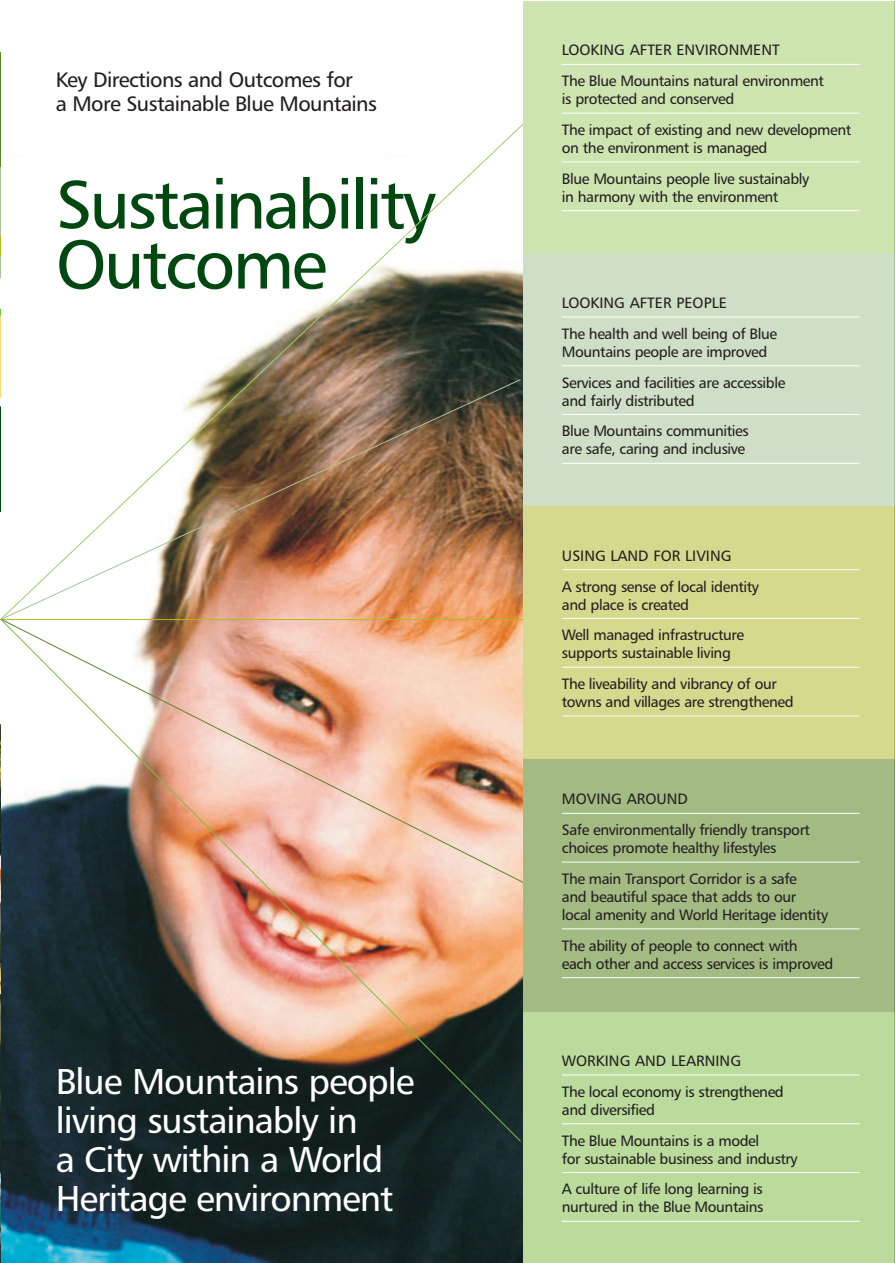
<style>
.page{position:relative;width:895px;height:1263px;background:#fff}
.page>*{position:absolute;margin:0;border:0;box-sizing:border-box;transform-origin:0 0}
.t1{font:69px/60px "Humanist 777 BT Roman B";letter-spacing:-.04em;color:#004710}
.t2{font:36px/39px "Humanist 777 BT Roman B";letter-spacing:-.03em;color:#fff}
.t3{font:21px/24px "Humanist 777 BT Roman B";letter-spacing:-.03em;color:#231f20}
.t4{font:15px/30.8px "Humanist 777 BT Roman B";letter-spacing:-.03em;color:#231f20}
</style>
<div class="page">
<img style="left:1px;top:883px;width:522px;height:380px">
<hr style="left:893px;top:254px;width:2px;height:252px;background:#a9c399">
<hr style="left:893px;top:506px;width:2px;height:253px;background:#b0bb1d">
<hr style="left:893px;top:1px;width:2px;height:253px;background:#9fce66">
<svg style="left:0;top:52px;width:1px;height:67px"></svg>
<hr style="left:893px;top:759px;width:2px;height:253px;background:#779948">
<hr style="left:893px;top:1012px;width:2px;height:251px;background:#79c142">
<svg style="left:0;top:119px;width:523px;height:499px"></svg>
<img style="left:0;top:378px;width:521px;height:240px">
<img style="left:0;top:618px;width:522px;height:524px">
<div style="left:523px;top:254px;width:370px;height:252px;background:#cfdec6"></div>
<hr style="left:562px;top:317px;width:297px;height:1px;background:#fff">
<hr style="left:562px;top:365px;width:297px;height:1px;background:#fff">
<hr style="left:562px;top:414px;width:297px;height:1px;background:#fff">
<hr style="left:562px;top:463px;width:297px;height:1px;background:#fff">
<div style="left:523px;top:1px;width:370px;height:253px;background:#cee4b0"></div>
<div style="left:523px;top:506px;width:370px;height:253px;background:#d5d98e"></div>
<div style="left:523px;top:759px;width:370px;height:253px;background:#a4ba83"></div>
<div style="left:523px;top:1012px;width:370px;height:251px;background:#badb9c"></div>
<hr style="left:562px;top:64px;width:297px;height:1px;background:#fff">
<hr style="left:562px;top:113px;width:297px;height:1px;background:#fff">
<hr style="left:562px;top:161px;width:297px;height:1px;background:#fff">
<hr style="left:562px;top:210px;width:297px;height:1px;background:#fff">
<hr style="left:562px;top:569px;width:297px;height:1px;background:#fff">
<hr style="left:562px;top:618px;width:297px;height:1px;background:#fff">
<hr style="left:562px;top:667px;width:297px;height:1px;background:#fff">
<hr style="left:562px;top:715px;width:297px;height:1px;background:#fff">
<hr style="left:562px;top:813px;width:297px;height:1px;background:#fff">
<hr style="left:562px;top:861px;width:297px;height:1px;background:#fff">
<hr style="left:562px;top:928px;width:297px;height:1px;background:#fff">
<hr style="left:562px;top:977px;width:297px;height:1px;background:#fff">
<hr style="left:562px;top:1074px;width:297px;height:1px;background:#fff">
<hr style="left:562px;top:1123px;width:297px;height:1px;background:#fff">
<hr style="left:562px;top:1172px;width:297px;height:1px;background:#fff">
<hr style="left:562px;top:1221px;width:297px;height:1px;background:#fff">
<h3 class="t3" style="left:56px;top:69px;width:323px">Key Directions and Outcomes for<br>a More Sustainable Blue Mountains</h3>
<h1 class="t1" style="left:56px;top:178px;width:381px">Sustainability<br>Outcome</h1>
<h2 class="t2" style="left:56px;top:1064px;width:360px">Blue Mountains people living sustainably in<br>a City within a World<br>Heritage environment</h2>
<p class="t4" style="left:562px;top:36px;width:264px">LOOKING AFTER ENVIRONMENT<br>The Blue Mountains natural environment</p>
<p class="t4" style="left:562px;top:84px;width:291px">is protected and conserved<br>The impact of existing and new development</p>
<p class="t4" style="left:562px;top:133px;width:249px">on the environment is managed<br>Blue Mountains people live sustainably</p>
<p class="t4" style="left:562px;top:182px;width:218px">in harmony with the environment</p>
<p class="t4" style="left:562px;top:288px;width:217px">LOOKING AFTER PEOPLE<br>The health and well being of Blue</p>
<p class="t4" style="left:562px;top:337px;width:225px">Mountains people are improved<br>Services and facilities are accessible</p>
<p class="t4" style="left:562px;top:386px;width:188px">and fairly distributed<br>Blue Mountains communities</p>
<p class="t4" style="left:562px;top:434px;width:185px">are safe, caring and inclusive</p>
<p class="t4" style="left:562px;top:541px;width:199px">USING LAND FOR LIVING<br>A strong sense of local identity</p>
<p class="t4" style="left:562px;top:589px;width:184px">and place is created<br>Well managed infrastructure</p>
<p class="t4" style="left:562px;top:638px;width:217px">supports sustainable living<br>The liveability and vibrancy of our</p>
<p class="t4" style="left:562px;top:687px;width:233px">towns and villages are strengthened</p>
<p class="t4" style="left:562px;top:784px;width:250px">MOVING AROUND<br>Safe environmentally friendly transport</p>
<p class="t4" style="left:562px;top:833px;width:237px">choices promote healthy lifestyles<br>The main Transport Corridor is a safe</p>
<p class="t4" style="left:562px;top:888px;width:268px;line-height:18px">and beautiful space that adds to our local amenity and World Heritage identity</p>
<p class="t4" style="left:562px;top:937px;width:273px;line-height:18px">The ability of people to connect with<br>each other and access services is improved</p>
<p class="t4" style="left:562px;top:1046px;width:223px">WORKING AND LEARNING<br>The local economy is strengthened</p>
<p class="t4" style="left:562px;top:1095px;width:199px">and diversified<br>The Blue Mountains is a model</p>
<p class="t4" style="left:562px;top:1143px;width:237px">for sustainable business and industry<br>A culture of life long learning is</p>
<p class="t4" style="left:562px;top:1192px;width:203px">nurtured in the Blue Mountains</p>
</div>
